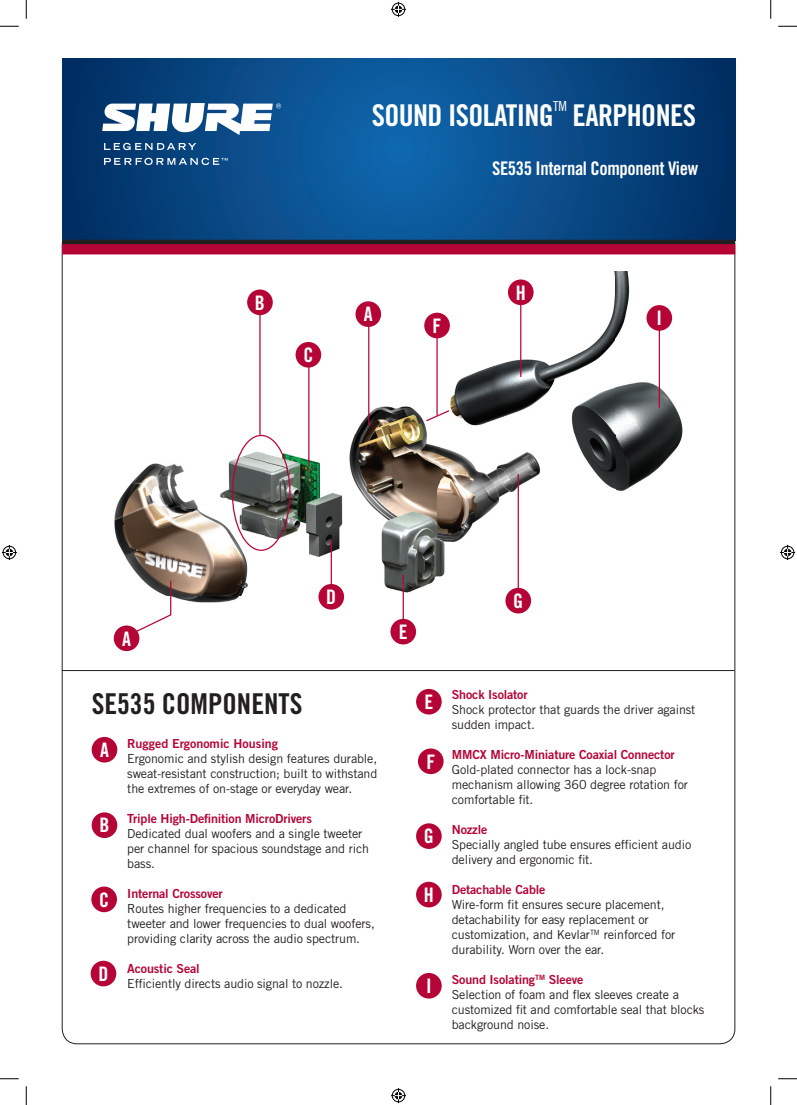
<style>
.page{position:relative;width:797px;height:1105px;background:#fff}
.page>*{position:absolute;margin:0;border:0;box-sizing:border-box;transform-origin:0 0}
.t1{font:30px "Trade Gothic LT Std Bd Cn 20";letter-spacing:-.02em;color:#fff}
.t2{font:28.75px "Trade Gothic LT Std Bd Cn 20";color:#231f20}
.t3{font:20px "Trade Gothic LT Std Bd Cn 20";color:#fff}
.t4{font:18.75px "Trade Gothic LT Std Bd Cn 20";letter-spacing:-.02em;color:#fff}
.t5{font:13.88px "Trade Gothic LT Std Cn 18";color:#fff}
.t6{font:12.5px/15px "Trade Gothic LT Std";letter-spacing:-.01em;color:#231f20}
.t7{font:12.5px "Trade Gothic LT Std Bd 2";letter-spacing:-.01em;color:#b50536}
</style>
<div class="page">
<img style="left:113px;top:271px;width:570px;height:366px">
<svg style="left:62px;top:59px;width:673px;height:181px;background:#084986"></svg>
<svg style="left:102px;top:103px;width:179px;height:32px"></svg>
<svg style="left:104px;top:143px;width:92px;height:7px"></svg>
<svg style="left:104px;top:158px;width:124px;height:7px"></svg>
<div style="left:62px;top:243px;width:673px;height:11px;background:#b50536"></div>
<hr style="left:62px;top:240px;width:673px;height:4px;background:#231f20">
<div style="left:114px;top:625px;width:25px;height:26px;background:#b50536;border-radius:50%"></div>
<div style="left:247px;top:289px;width:26px;height:26px;background:#b50536;border-radius:50%"></div>
<div style="left:355px;top:301px;width:26px;height:26px;background:#b50536;border-radius:50%"></div>
<div style="left:508px;top:279px;width:25px;height:26px;background:#b50536;border-radius:50%"></div>
<div style="left:646px;top:305px;width:26px;height:26px;background:#b50536;border-radius:50%"></div>
<div style="left:505px;top:588px;width:26px;height:25px;background:#b50536;border-radius:50%"></div>
<div style="left:318px;top:584px;width:26px;height:25px;background:#b50536;border-radius:50%"></div>
<div style="left:92px;top:737px;width:25px;height:25px;background:#b50536;border-radius:50%"></div>
<div style="left:92px;top:812px;width:25px;height:26px;background:#b50536;border-radius:50%"></div>
<div style="left:91px;top:886px;width:26px;height:26px;background:#b50536;border-radius:50%"></div>
<div style="left:91px;top:960px;width:25px;height:26px;background:#b50536;border-radius:50%"></div>
<div style="left:416px;top:689px;width:26px;height:25px;background:#b50536;border-radius:50%"></div>
<div style="left:416px;top:823px;width:26px;height:26px;background:#b50536;border-radius:50%"></div>
<hr style="left:62px;top:670px;width:672px;height:1px;background:#231f20">
<svg style="left:131px;top:579px;width:41px;height:55px"></svg>
<hr style="left:520px;top:301px;width:1px;height:76px;background:#b50536">
<hr style="left:659px;top:328px;width:1px;height:80px;background:#b50536">
<hr style="left:331px;top:540px;width:1px;height:45px;background:#b50536">
<hr style="left:259px;top:313px;width:2px;height:122px;background:#b50536">
<hr style="left:368px;top:326px;width:1px;height:100px;background:#b50536">
<hr style="left:518px;top:474px;width:1px;height:116px;background:#b50536">
<div style="left:232px;top:435px;width:58px;height:116px;border:1px solid #b50536;border-radius:50%"></div>
<div style="left:295px;top:342px;width:26px;height:25px;background:#b50536;border-radius:50%"></div>
<hr style="left:308px;top:367px;width:1px;height:100px;background:#b50536">
<div style="left:390px;top:619px;width:26px;height:25px;background:#b50536;border-radius:50%"></div>
<hr style="left:403px;top:575px;width:1px;height:44px;background:#b50536">
<div style="left:416px;top:881px;width:26px;height:26px;background:#b50536;border-radius:50%"></div>
<div style="left:416px;top:973px;width:26px;height:25px;background:#b50536;border-radius:50%"></div>
<div style="left:424px;top:313px;width:26px;height:25px;background:#b50536;border-radius:50%"></div>
<hr style="left:436px;top:338px;width:2px;height:78px;background:#b50536">
<svg style="left:425px;top:409px;width:26px;height:13px"></svg>
<div style="left:418px;top:748px;width:25px;height:26px;background:#b50536;border-radius:50%"></div>
<svg style="left:0;top:25px;width:19px;height:2px"></svg>
<svg style="left:778px;top:25px;width:19px;height:2px"></svg>
<svg style="left:0;top:1078px;width:19px;height:1px"></svg>
<svg style="left:778px;top:1078px;width:19px;height:1px"></svg>
<svg style="left:25px;top:0;width:2px;height:19px"></svg>
<svg style="left:25px;top:1086px;width:2px;height:19px"></svg>
<svg style="left:770px;top:0;width:1px;height:19px"></svg>
<svg style="left:770px;top:1086px;width:1px;height:19px"></svg>
<svg style="left:391px;top:2px;width:15px;height:15px"></svg>
<svg style="left:391px;top:1088px;width:15px;height:15px"></svg>
<svg style="left:2px;top:545px;width:15px;height:15px"></svg>
<svg style="left:780px;top:545px;width:15px;height:15px"></svg>
<h3 class="t3" style="left:122px;top:626px;width:10px">A</h3>
<h3 class="t3" style="left:255px;top:290px;width:11px">B</h3>
<h3 class="t3" style="left:303px;top:343px;width:11px">C</h3>
<h1 class="t1" style="left:372px;top:97px;width:184px">SOUND ISOLATING</h1>
<p class="t5" style="left:553px;top:98px;width:15px">TM</p>
<h1 class="t1" style="left:573px;top:97px;width:125px">EARPHONES</h1>
<h3 class="t4" style="left:492px;top:157px;width:208px">SE535 Internal Component View</h3>
<h3 class="t3" style="left:364px;top:302px;width:10px">A</h3>
<h3 class="t3" style="left:433px;top:313px;width:10px">F</h3>
<h3 class="t3" style="left:516px;top:280px;width:11px">H</h3>
<h3 class="t3" style="left:656px;top:306px;width:7px">I</h3>
<h3 class="t3" style="left:326px;top:585px;width:11px">D</h3>
<h3 class="t3" style="left:513px;top:588px;width:11px">G</h3>
<h3 class="t3" style="left:399px;top:619px;width:10px">E</h3>
<h2 class="t2" style="left:92px;top:687px;width:212px">SE535 COMPONENTS</h2>
<p class="t7" style="left:127px;top:735px;width:152px">Rugged Ergonomic Housing</p>
<p class="t6" style="left:127px;top:750px;width:251px;text-align:justify">Ergonomic and stylish design features durable, sweat-resistant construction; built to withstand the extremes of on-stage or everyday wear.</p>
<p class="t7" style="left:127px;top:810px;width:186px">Triple High-Definition MicroDrivers</p>
<p class="t6" style="left:127px;top:825px;width:243px">Dedicated dual woofers and a single tweeter per channel for spacious soundstage and rich bass.</p>
<p class="t7" style="left:127px;top:885px;width:97px">Internal Crossover</p>
<p class="t6" style="left:127px;top:900px;width:249px">Routes higher frequencies to a dedicated tweeter and lower frequencies to dual woofers, providing clarity across the audio spectrum.</p>
<p class="t7" style="left:127px;top:960px;width:74px">Acoustic Seal</p>
<p class="t6" style="left:127px;top:975px;width:217px">Efficiently directs audio signal to nozzle.</p>
<h3 class="t3" style="left:100px;top:737px;width:10px">A</h3>
<h3 class="t3" style="left:99px;top:813px;width:11px">B</h3>
<h3 class="t3" style="left:99px;top:887px;width:11px">C</h3>
<h3 class="t3" style="left:98px;top:961px;width:11px">D</h3>
<h3 class="t3" style="left:424px;top:689px;width:10px">E</h3>
<h3 class="t3" style="left:426px;top:749px;width:10px">F</h3>
<h3 class="t3" style="left:424px;top:824px;width:11px">G</h3>
<h3 class="t3" style="left:424px;top:882px;width:11px">H</h3>
<h3 class="t3" style="left:426px;top:973px;width:7px">I</h3>
<p class="t7" style="left:452px;top:686px;width:77px">Shock Isolator</p>
<p class="t6" style="left:452px;top:701px;width:245px">Shock protector that guards the driver against sudden impact.</p>
<p class="t7" style="left:452px;top:746px;width:224px">MMCX Micro-Miniature Coaxial Connector</p>
<p class="t6" style="left:452px;top:761px;width:238px">Gold-plated connector has a lock-snap mechanism allowing 360 degree rotation for comfortable fit.</p>
<p class="t7" style="left:452px;top:821px;width:37px">Nozzle</p>
<p class="t6" style="left:452px;top:836px;width:241px">Specially angled tube ensures efficient audio delivery and ergonomic fit.</p>
<p class="t7" style="left:452px;top:881px;width:95px">Detachable Cable</p>
<p class="t6" style="left:452px;top:896px;width:225px">Wire-form fit ensures secure placement, detachability for easy replacement or customization, and Kevlar<sup>TM</sup> reinforced for durability. Worn over the ear.</p>
<p class="t7" style="left:452px;top:971px;width:133px">Sound Isolating<sup>TM</sup> Sleeve</p>
<p class="t6" style="left:452px;top:986px;width:254px">Selection of foam and flex sleeves create a customized fit and comfortable seal that blocks background noise.</p>
</div>
